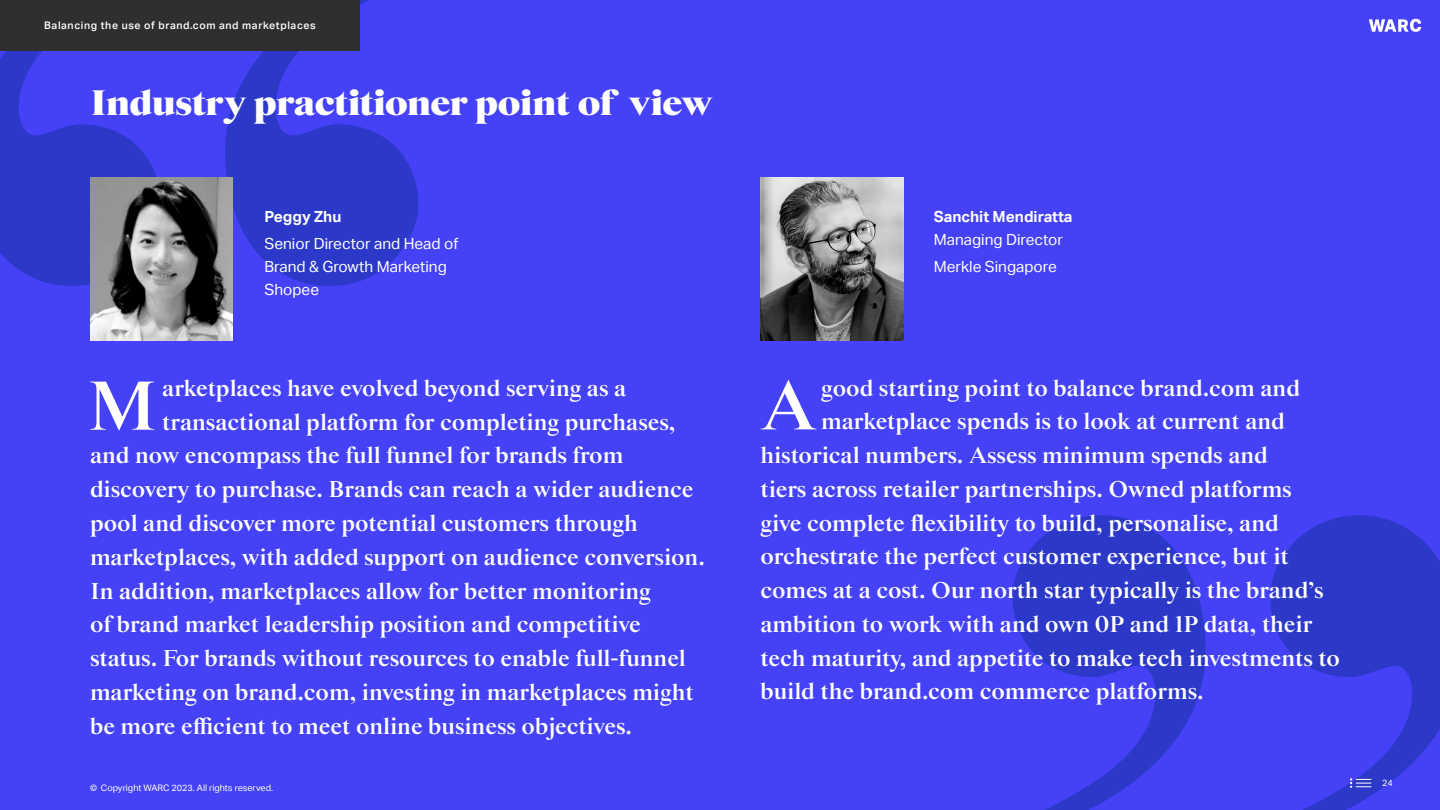
<style>
.page{position:relative;width:1440px;height:810px;background:#4441f7}
.page>*{position:absolute;margin:0;border:0;box-sizing:border-box;transform-origin:0 0}
.t1{font:700 70.2px "Starling";color:#fff}
.t2{font:900 36px "Starling";letter-spacing:-.01em;color:#fff}
.t3{font:700 23.25px "Starling";color:#fff}
.t4{font:15.38px/23.2px "Aktiv Grotesk";color:#fff}
.t5{font:700 15.38px "Aktiv Grotesk";color:#fff}
.t6{font:500 10.5px "Aktiv Grotesk";letter-spacing:.06em;color:#fff}
.t7{font:9px "Aktiv Grotesk";color:#fff}
</style>
<div class="page">
<svg style="left:1012px;top:515px;width:428px;height:295px"></svg>
<svg style="left:0;top:0;width:418px;height:286px;fill:#2b38c8"></svg>
<img style="left:90px;top:177px;width:142px;height:163px">
<img style="left:761px;top:177px;width:142px;height:163px">
<div style="left:0;top:0;width:360px;height:51px;background:#2f2f30"></div>
<svg style="left:1350px;top:778px;width:21px;height:10px"></svg>
<svg style="left:1369px;top:19px;width:52px;height:13px"></svg>
<p class="t6" style="left:44px;top:19px;width:273px">Balancing the use of brand.com and marketplaces</p>
<h2 class="t2" style="left:90px;top:80px;width:624px">Industry practitioner point of view</h2>
<p class="t5" style="left:265px;top:207px;width:78px">Peggy Zhu</p>
<p class="t4" style="left:265px;top:232px;width:195px">Senior Director and Head of<br>Brand &amp; Growth Marketing<br>Shopee</p>
<h1 class="t1" style="left:88px;top:365px;width:70px">M</h1>
<p class="t3" style="left:162px;top:375px;width:466px">arketplaces have evolved beyond serving as a</p>
<p class="t3" style="left:162px;top:408px;width:515px">transactional platform for completing purchases,</p>
<p class="t3" style="left:90px;top:442px;width:535px">and now encompass the full funnel for brands from</p>
<p class="t3" style="left:90px;top:476px;width:605px">discovery to purchase. Brands can reach a wider audience</p>
<p class="t3" style="left:90px;top:510px;width:549px">pool and discover more potential customers through</p>
<p class="t3" style="left:90px;top:543px;width:617px">marketplaces, with added support on audience conversion.</p>
<p class="t3" style="left:90px;top:577px;width:562px">In addition, marketplaces allow for better monitoring</p>
<p class="t3" style="left:90px;top:611px;width:552px">of brand market leadership position and competitive</p>
<p class="t3" style="left:90px;top:645px;width:597px">status. For brands without resources to enable full-funnel</p>
<p class="t3" style="left:90px;top:678px;width:605px">marketing on brand.com, investing in marketplaces might</p>
<p class="t3" style="left:90px;top:712px;width:544px">be more efficient to meet online business objectives.</p>
<p class="t7" style="left:90px;top:783px;width:185px">© Copyright WARC 2023. All rights reserved.</p>
<p class="t5" style="left:934px;top:207px;width:140px">Sanchit Mendiratta</p>
<p class="t4" style="left:934px;top:226px;width:131px;line-height:27px">Managing Director<br>Merkle Singapore</p>
<h1 class="t1" style="left:761px;top:365px;width:56px">A</h1>
<p class="t3" style="left:821px;top:374px;width:480px">good starting point to balance brand.com and</p>
<p class="t3" style="left:821px;top:408px;width:465px">marketplace spends is to look at current and</p>
<p class="t3" style="left:760px;top:442px;width:509px">historical numbers. Assess minimum spends and</p>
<p class="t3" style="left:760px;top:476px;width:533px">tiers across retailer partnerships. Owned platforms</p>
<p class="t3" style="left:760px;top:509px;width:520px">give complete flexibility to build, personalise, and</p>
<p class="t3" style="left:760px;top:543px;width:530px">orchestrate the perfect customer experience, but it</p>
<p class="t3" style="left:760px;top:577px;width:565px">comes at a cost. Our north star typically is the brand’s</p>
<p class="t3" style="left:760px;top:611px;width:553px">ambition to work with and own 0P and 1P data, their</p>
<p class="t3" style="left:760px;top:644px;width:581px">tech maturity, and appetite to make tech investments to</p>
<p class="t3" style="left:760px;top:678px;width:445px">build the brand.com commerce platforms.</p>
<p class="t7" style="left:1382px;top:778px;width:12px">24</p>
</div>
